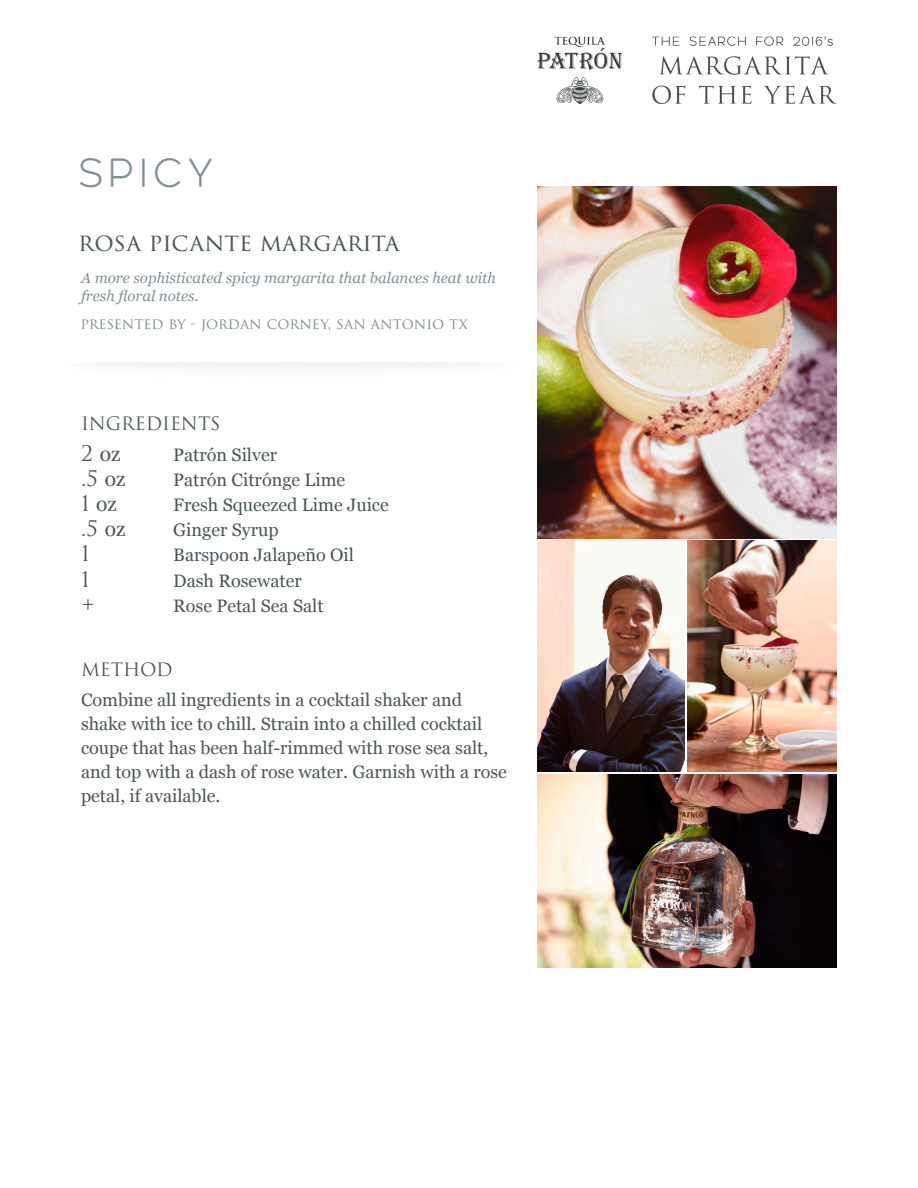
<style>
.page{position:relative;width:918px;height:1188px;background:#fff}
.page>*{position:absolute;margin:0;border:0;box-sizing:border-box;transform-origin:0 0}
.t1{font:300 42px "Polly Rounded";letter-spacing:.07em;color:#839196}
.t2{font:24px "Trajan Pro 3";color:#4b5558}
.t3{font:21px "Trajan Pro 3";color:#4b5659}
.t4{font:21px "Georgia";color:#4b5659}
.t5{font:18px/24px "Georgia";color:#4b5659}
.t6{font:18px "Trajan Pro";color:#4b5659}
.t7{font:italic 15px/18px "Georgia";color:#839196}
.t8{font:15px "Trajan Pro 3";color:#839196}
.s1{font-family:"Trajan Pro 3"}
.s2{font-family:"Georgia"}
</style>
<div class="page">
<img style="left:538px;top:187px;width:299px;height:351px">
<img style="left:538px;top:774px;width:299px;height:193px">
<img style="left:687px;top:541px;width:150px;height:231px">
<img style="left:538px;top:541px;width:147px;height:231px">
<img style="left:538px;top:36px;width:299px;height:68px">
<p class="t1" style="left:76px;top:147px;width:140px">SPICY</p>
<p class="t2" style="left:78px;top:226px;width:323px">ROSA PICANTE MARGARITA</p>
<p class="t7" style="left:81px;top:268px;width:416px">A more sophisticated spicy margarita that balances heat with fresh floral notes.</p>
<p class="t8" style="left:80px;top:313px;width:389px">PRESENTED BY - JORDAN CORNEY, SAN ANTONIO TX</p>
<p class="t6" style="left:81px;top:412px;width:141px">INGREDIENTS</p>
<p class="t4" style="left:81px;top:438px;width:41px"><span class="s1">2</span> oz</p>
<p class="t3" style="left:81px;top:464px;width:46px">.5 <span class="s2">oz</span></p>
<p class="t4" style="left:81px;top:488px;width:37px"><span class="s1">1</span> oz</p>
<p class="t3" style="left:81px;top:514px;width:46px">.5 <span class="s2">oz</span></p>
<p class="t3" style="left:81px;top:539px;width:10px">1</p>
<p class="t3" style="left:81px;top:565px;width:10px">1</p>
<p class="t3" style="left:81px;top:590px;width:15px">+</p>
<p class="t5" style="left:173px;top:442px;width:105px">Patrón Silver</p>
<p class="t5" style="left:173px;top:467px;width:173px">Patrón Citrónge Lime</p>
<p class="t5" style="left:173px;top:492px;width:217px">Fresh Squeezed Lime Juice</p>
<p class="t5" style="left:173px;top:517px;width:107px">Ginger Syrup</p>
<p class="t5" style="left:173px;top:542px;width:182px">Barspoon Jalapeño Oil</p>
<p class="t5" style="left:173px;top:568px;width:130px">Dash Rosewater</p>
<p class="t5" style="left:173px;top:593px;width:152px">Rose Petal Sea Salt</p>
<p class="t6" style="left:81px;top:658px;width:93px">METHOD</p>
<p class="t5" style="left:81px;top:687px;width:428px">Combine all ingredients in a cocktail shaker and shake with ice to chill. Strain into a chilled cocktail coupe that has been half-rimmed with rose sea salt, and top with a dash of rose water. Garnish with a rose petal, if available.</p>
</div>
